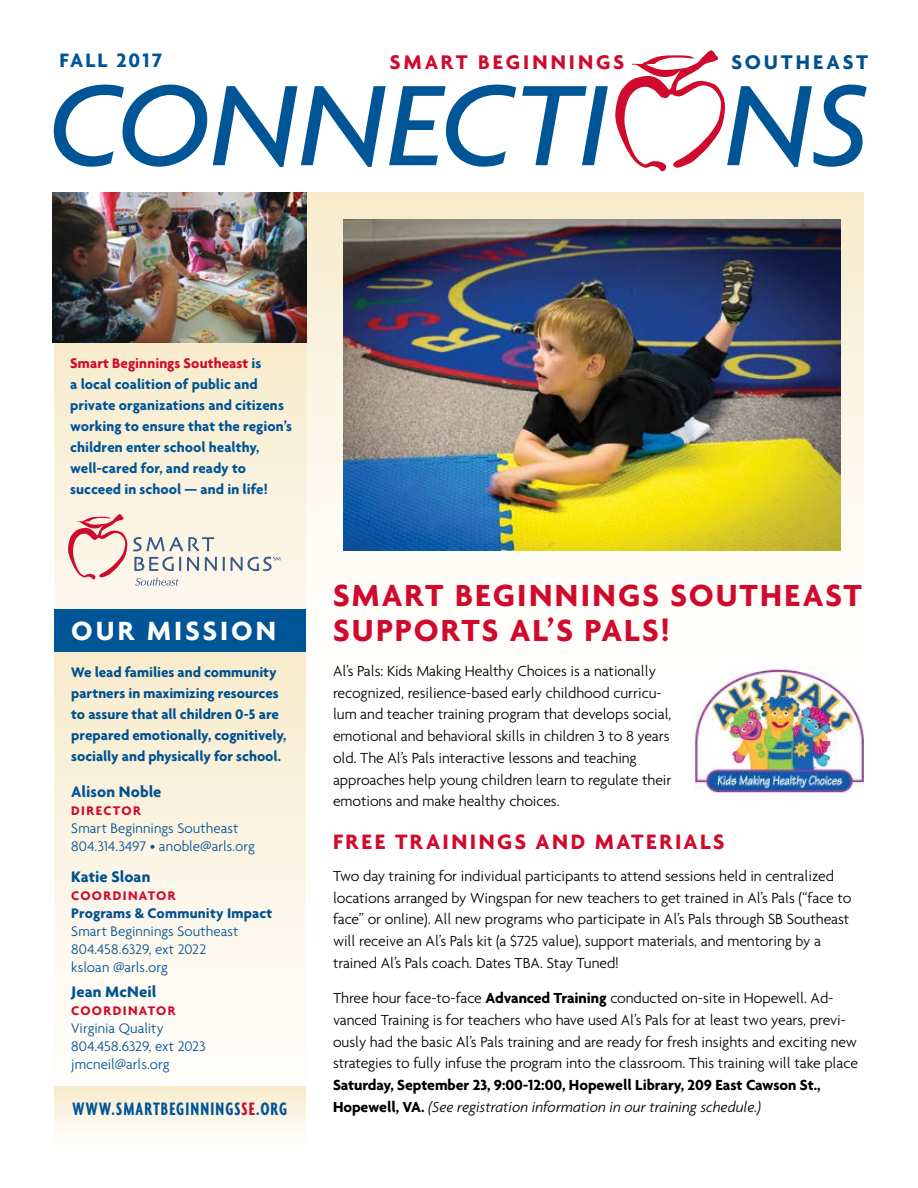
<style>
.page{position:relative;width:918px;height:1188px;background:#fff}
.page>*{position:absolute;margin:0;border:0;box-sizing:border-box;transform-origin:0 0}
.t1{font:italic 500 123.9px "Agenda";letter-spacing:-.005em;color:#005596}
.t2{font:700 33px/34.5px "Agenda";letter-spacing:.06em;color:#d00a2c}
.t3{font:700 28.5px "Agenda";letter-spacing:.105em;color:#fff}
.t4{font:700 22.5px "Agenda";letter-spacing:.11em;color:#d00a2c}
.t5{font:700 21.45px "Agenda";letter-spacing:.14em;color:#d00a2c}
.t6{font:700 21.45px "Agenda";letter-spacing:.13em;color:#005190}
.t7{font:700 21px "Agenda";letter-spacing:.1em;color:#005596}
.t8{font:700 extra-condensed 19.5px "Agenda";letter-spacing:.055em;color:#005596}
.t9{font:700 16.5px "Agenda";letter-spacing:.005em;color:#005190}
.t10{font:300 15.75px/21.8px "Agenda";letter-spacing:-.005em;color:#000}
.t11{font:700 15.75px/21.8px "Agenda";letter-spacing:-.005em;color:#000}
.t12{font:700 15px/21px "Agenda";color:#005596}
.t13{font:700 15px/21px "Agenda";color:#005190}
.t14{font:300 15px/18px "Agenda";color:#005190}
.t15{font:700 13.5px "Agenda";letter-spacing:.095em;color:#d00a2c}
.s1{color:#d00a2c}
.s2{font-weight:700}
.s3{font-weight:300;font-style:italic}
</style>
<div class="page">
<svg style="left:54px;top:342px;width:252px;height:267px;background:#f8f0da"></svg>
<svg style="left:54px;top:651px;width:252px;height:358px"></svg>
<div style="left:306px;top:192px;width:558px;height:500px;background:linear-gradient(to bottom,#f0e5c8,#fff)"></div>
<svg style="left:615px;top:50px;width:110px;height:122px"></svg>
<img style="left:53px;top:192px;width:253px;height:150px">
<div style="left:54px;top:609px;width:252px;height:42px;background:#005596"></div>
<svg style="left:133px;top:537px;width:84px;height:34px;background:#c9cdce"></svg>
<svg style="left:223px;top:557px;width:2px;height:14px"></svg>
<svg style="left:68px;top:514px;width:59px;height:66px;background:#f1c1bd"></svg>
<svg style="left:231px;top:557px;width:50px;height:14px"></svg>
<svg style="left:135px;top:577px;width:44px;height:9px"></svg>
<img style="left:343px;top:219px;width:497px;height:331px">
<img style="left:693px;top:665px;width:171px;height:130px">
<div style="left:54px;top:1086px;width:252px;height:67px;background:linear-gradient(to bottom,#f7ebcd,#fff)"></div>
<h3 class="t7" style="left:59px;top:47px;width:104px">FALL 2017</h3>
<h3 class="t5" style="left:390px;top:49px;width:236px">SMART BEGINNINGS</h3>
<h3 class="t6" style="left:731px;top:49px;width:138px">SOUTHEAST</h3>
<h1 class="t1" style="left:48px;top:50px;width:824px">CONNECTI NS</h1>
<p class="t12" style="left:70px;top:352px;width:223px"><span class="s1">Smart Beginnings Southeast</span> is<br>a local coalition of public and private organizations and citizens working to ensure that the region’s children enter school healthy, well-cared for, and ready to succeed in school — and in life!</p>
<h3 class="t3" style="left:71px;top:613px;width:206px">OUR MISSION</h3>
<p class="t13" style="left:71px;top:662px;width:217px">We lead families and community partners in maximizing resources to assure that all children 0-5 are prepared emotionally, cognitively, socially and physically for school.</p>
<p class="t9" style="left:71px;top:781px;width:92px">Alison Noble</p>
<p class="t15" style="left:71px;top:802px;width:71px">DIRECTOR</p>
<p class="t14" style="left:71px;top:819px;width:185px">Smart Beginnings Southeast<br>804.314.3497 • anoble@arls.org</p>
<p class="t9" style="left:71px;top:867px;width:81px">Katie Sloan</p>
<p class="t15" style="left:71px;top:888px;width:106px">COORDINATOR</p>
<p class="t13" style="left:71px;top:902px;width:203px">Programs &amp; Community Impact</p>
<p class="t14" style="left:71px;top:922px;width:169px">Smart Beginnings Southeast<br>804.458.6329, ext 2022 ksloan @arls.org</p>
<p class="t9" style="left:71px;top:981px;width:87px">Jean McNeil</p>
<p class="t15" style="left:71px;top:1002px;width:106px">COORDINATOR</p>
<p class="t14" style="left:71px;top:1019px;width:136px">Virginia Quality<br>804.458.6329, ext 2023 jmcneil@arls.org</p>
<p class="t8" style="left:72px;top:1098px;width:216px">WWW.SMARTBEGINNINGS<span class="s1">SE</span>.ORG</p>
<h2 class="t2" style="left:333px;top:577px;width:531px">SMART BEGINNINGS SOUTHEAST<br>SUPPORTS AL’S PALS!</h2>
<p class="t10" style="left:333px;top:660px;width:340px">Al’s Pals: Kids Making Healthy Choices is a nationally recognized, resilience-based early childhood curricu&shy;lum and teacher training program that develops social, emotional and behavioral skills in children 3 to 8 years old. The Al’s Pals interactive lessons and teaching approaches help young children learn to regulate their emotions and make healthy choices.</p>
<h3 class="t4" style="left:333px;top:828px;width:393px">FREE TRAININGS AND MATERIALS</h3>
<p class="t10" style="left:333px;top:865px;width:520px">Two day training for individual participants to attend sessions held in centralized locations arranged by Wingspan for new teachers to get trained in Al’s Pals (“face to face” or online). All new programs who participate in Al’s Pals through SB Southeast will receive an Al’s Pals kit (a $725 value), support materials, and mentoring by a trained Al’s Pals coach. Dates TBA. Stay Tuned!</p>
<p class="t10" style="left:333px;top:987px;width:526px">Three hour face-to-face <span class="s2">Advanced Training</span> conducted on-site in Hopewell. Ad&shy;vanced Training is for teachers who have used Al’s Pals for at least two years, previ&shy;ously had the basic Al’s Pals training and are ready for fresh insights and exciting new strategies to fully infuse the program into the classroom. This training will take place</p>
<p class="t11" style="left:333px;top:1074px;width:489px">Saturday, September 23, 9:00-12:00, Hopewell Library, 209 East Cawson St.,<br>Hopewell, VA. <span class="s3">(See registration information in our training schedule.)</span></p>
</div>
